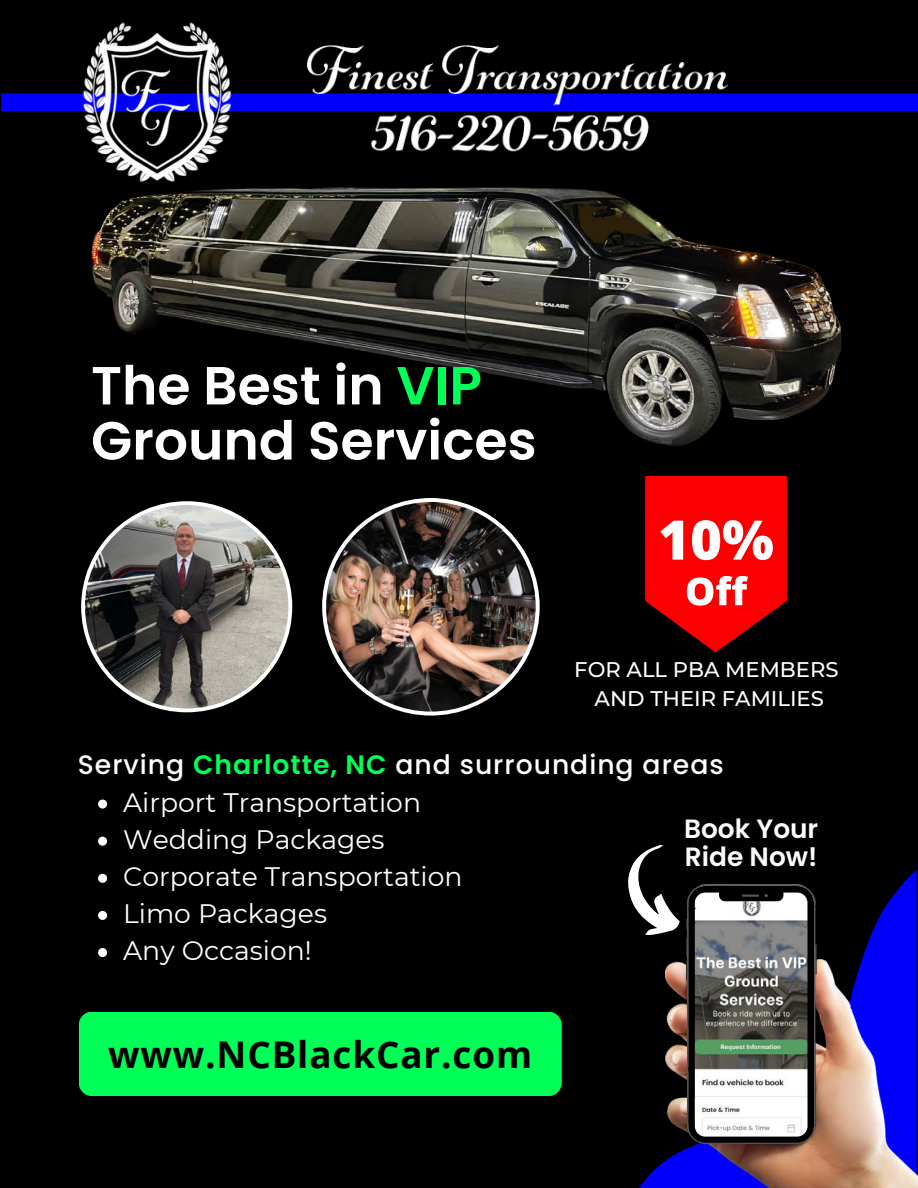
<style>
.page{position:relative;width:918px;height:1188px;background:#000}
.page>*{position:absolute;margin:0;border:0;box-sizing:border-box;transform-origin:0 0}
.t1{font:600 53.55px/55.2px "Poppins";color:#fff}
.t2{font:700 36.75px "Open Sans";letter-spacing:.025em;color:#000}
.t3{font:26.7px/37.2px "Montserrat";color:#fff}
.t4{font:500 26.7px "Poppins";letter-spacing:.035em;color:#fff}
.t5{font:600 26.4px/27.8px "Poppins";color:#fcfcfc}
.t6{font:500 21.15px/29.2px "Montserrat";color:#fff;text-align:center}
.s1{color:#00ff57}
.s2{font-weight:600;color:#00ff57}
</style>
<div class="page">
<svg style="left:81px;top:501px;width:211px;height:211px"></svg>
<svg style="left:639px;top:870px;width:277px;height:318px"></svg>
<img style="left:91px;top:187px;width:751px;height:259px">
<svg style="left:98px;top:800px;width:9px;height:9px"></svg>
<svg style="left:98px;top:837px;width:9px;height:9px"></svg>
<svg style="left:98px;top:874px;width:9px;height:9px"></svg>
<svg style="left:98px;top:911px;width:9px;height:9px"></svg>
<svg style="left:98px;top:948px;width:9px;height:9px"></svg>
<img style="left:665px;top:885px;width:253px;height:303px">
<div style="left:79px;top:1012px;width:483px;height:84px;background:#00ff57;border-radius:14px"></div>
<svg style="left:628px;top:845px;width:189px;height:299px"></svg>
<img style="left:322px;top:498px;width:218px;height:218px">
<div style="left:1px;top:93px;width:917px;height:18px;background:#0000fb"></div>
<img style="left:263px;top:45px;width:506px;height:107px">
<img style="left:79px;top:22px;width:156px;height:160px">
<svg style="left:645px;top:476px;width:142px;height:176px;background:#d62222"></svg>
<h1 class="t1" style="left:91px;top:358px;width:447px">The Best in <span class="s1">VIP<br></span>Ground Services</h1>
<p class="t6" style="left:574px;top:655px;width:266px">FOR ALL PBA MEMBERS<br>AND THEIR FAMILIES</p>
<p class="t4" style="left:78px;top:746px;width:647px">Serving <span class="s2">Charlotte, NC</span> and surrounding areas</p>
<p class="t3" style="left:123px;top:784px;width:341px">Airport Transportation<br>Wedding Packages<br>Corporate Transportation<br>Limo Packages<br>Any Occasion!</p>
<h2 class="t2" style="left:108px;top:1029px;width:426px">www.NCBlackCar.com</h2>
<p class="t5" style="left:684px;top:815px;width:136px">Book Your<br>Ride Now!</p>
</div>
